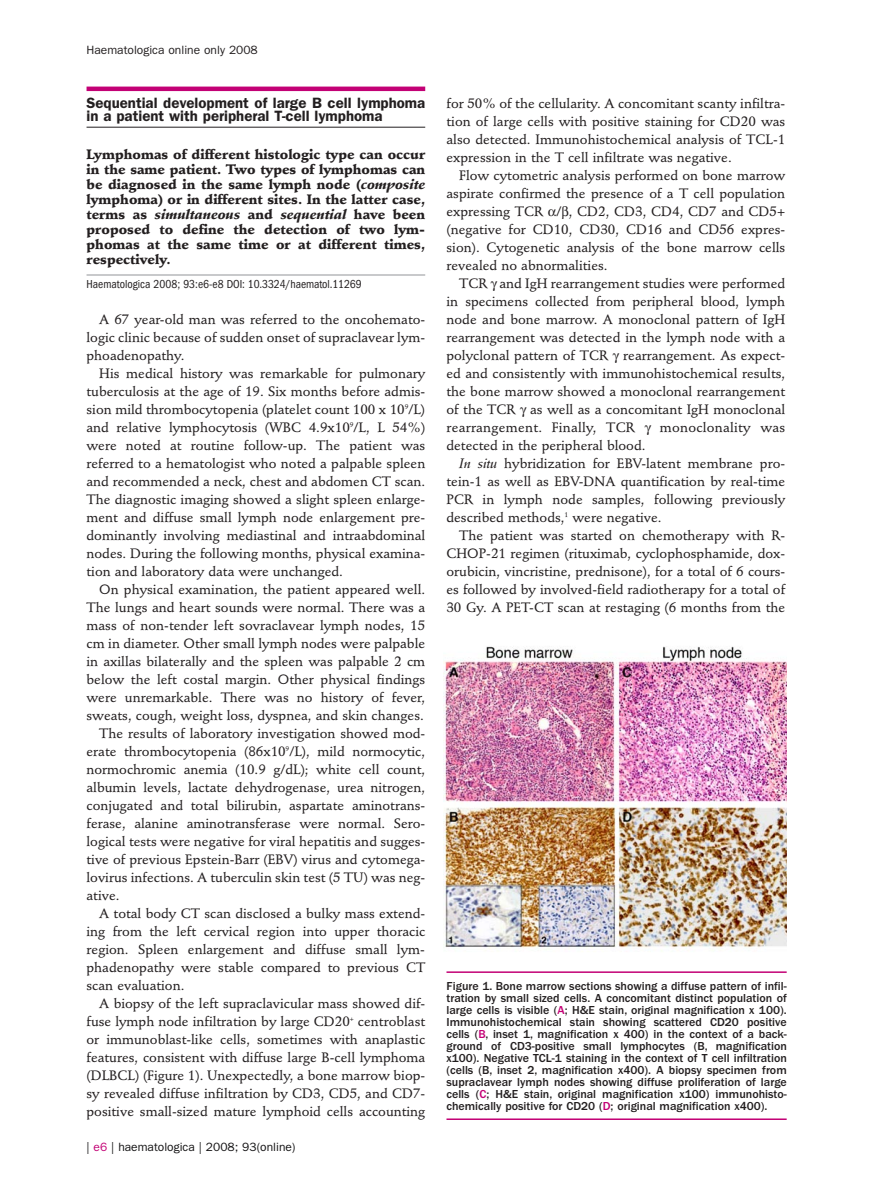
<style>
.page{position:relative;width:893px;height:1191px;background:#fff}
.page>*{position:absolute;margin:0;border:0;box-sizing:border-box;transform-origin:0 0}
.t1{font:600 15px/12.8px "Franklin Gothic";color:#231f20}
.t2{font:500 13.5px/18px "Stempel Schneidler";color:#231f20;text-align:justify}
.t3{font:900 13.5px/15px "Stempel Schneidler";color:#231f20;text-align:justify}
.t4{font:500 13.5px "Stempel Schneidler";letter-spacing:.02em;color:#231f20}
.t5{font:500 12px/12px "Franklin Gothic";color:#231f20;text-align:justify}
.t6{font:condensed 12px "Franklin Gothic";color:#231f20}
.t7{font:12px "Franklin Gothic";color:#141314}
.t8{font:12px "Franklin Gothic";color:#231f20}
.s1{font-style:italic}
.s2{color:#c30175}
.s3{font-family:"Stempel Schneidler Med";font-weight:400;font-style:italic}
</style>
<div class="page">
<hr style="left:87px;top:87px;width:338px;height:4px;background:#c30175">
<hr style="left:87px;top:127px;width:338px;height:1px;background:#231f20">
<hr style="left:87px;top:275px;width:338px;height:1px;background:#939598">
<img style="left:444px;top:646px;width:343px;height:305px">
<hr style="left:446px;top:971px;width:341px;height:2px;background:#c30175">
<hr style="left:446px;top:1118px;width:341px;height:2px;background:#c30175">
<p class="t8" style="left:87px;top:46px;width:173px">Haematologica online only 2008</p>
<p class="t1" style="left:87px;top:98px;width:340px">Sequential development of large B cell lymphoma in a patient with peripheral T-cell lymphoma</p>
<p class="t3" style="left:87px;top:148px;width:340px">Lymphomas of different histologic type can occur in the same patient. Two types of lymphomas can be diagnosed in the same lymph node (<span class="s1">composite </span>lymphoma) or in different sites. In the latter case, terms as <span class="s1">simultaneous</span> and <span class="s1">sequential</span> have been proposed to define the detection of two lym&shy;phomas at the same time or at different times, respectively.</p>
<p class="t6" style="left:87px;top:280px;width:277px">Haematologica 2008; 93:e6-e8 DOI: 10.3324/haematol.11269</p>
<p class="t2" style="left:87px;top:312px;width:340px;text-indent:13px">A 67 year-old man was referred to the oncohemato&shy;logic clinic because of sudden onset of supraclavear lym&shy;phoadenopathy.</p>
<p class="t2" style="left:87px;top:366px;width:340px;text-indent:13px">His medical history was remarkable for pulmonary tuberculosis at the age of 19. Six months before admis&shy;sion mild thrombocytopenia (platelet count 100 x 10<sup>9</sup>/L) and relative lymphocytosis (WBC 4.9x10<sup>9</sup>/L, L 54%) were noted at routine follow-up. The patient was referred to a hematologist who noted a palpable spleen and recommended a neck, chest and abdomen CT scan.<br>The diagnostic imaging showed a slight spleen enlarge&shy;ment and diffuse small lymph node enlargement pre&shy;dominantly involving mediastinal and intraabdominal nodes. During the following months, physical examina&shy;tion and laboratory data were unchanged.</p>
<p class="t2" style="left:99px;top:582px;width:327px">On physical examination, the patient appeared well.</p>
<p class="t2" style="left:87px;top:600px;width:340px">The lungs and heart sounds were normal. There was a</p>
<p class="t2" style="left:87px;top:618px;width:340px">mass of non-tender left sovraclavear lymph nodes, 15</p>
<p class="t2" style="left:87px;top:636px;width:340px">cm in diameter. Other small lymph nodes were palpable</p>
<p class="t2" style="left:87px;top:654px;width:340px">in axillas bilaterally and the spleen was palpable 2 cm</p>
<p class="t2" style="left:87px;top:672px;width:340px">below the left costal margin. Other physical findings</p>
<p class="t2" style="left:87px;top:690px;width:340px">were unremarkable. There was no history of fever,</p>
<p class="t2" style="left:87px;top:708px;width:339px">sweats, cough, weight loss, dyspnea, and skin changes.</p>
<p class="t2" style="left:99px;top:726px;width:327px">The results of laboratory investigation showed mod-</p>
<p class="t2" style="left:87px;top:744px;width:340px">erate thrombocytopenia (86x10<sup>9</sup>/L), mild normocytic,</p>
<p class="t2" style="left:87px;top:762px;width:340px">normochromic anemia (10.9 g/dL); white cell count,</p>
<p class="t2" style="left:87px;top:780px;width:340px">albumin levels, lactate dehydrogenase, urea nitrogen,</p>
<p class="t2" style="left:87px;top:798px;width:340px">conjugated and total bilirubin, aspartate aminotrans-</p>
<p class="t2" style="left:87px;top:816px;width:340px">ferase, alanine aminotransferase were normal. Sero-</p>
<p class="t2" style="left:87px;top:834px;width:340px">logical tests were negative for viral hepatitis and sugges-</p>
<p class="t2" style="left:87px;top:852px;width:340px">tive of previous Epstein-Barr (EBV) virus and cytomega-</p>
<p class="t2" style="left:87px;top:870px;width:340px">lovirus infections. A tuberculin skin test (5 TU) was neg-</p>
<p class="t2" style="left:87px;top:888px;width:35px">ative.</p>
<p class="t2" style="left:99px;top:906px;width:327px">A total body CT scan disclosed a bulky mass extend-</p>
<p class="t2" style="left:87px;top:924px;width:340px">ing from the left cervical region into upper thoracic</p>
<p class="t2" style="left:87px;top:942px;width:340px">region. Spleen enlargement and diffuse small lym-</p>
<p class="t2" style="left:87px;top:960px;width:340px">phadenopathy were stable compared to previous CT</p>
<p class="t2" style="left:87px;top:978px;width:99px">scan evaluation.</p>
<p class="t2" style="left:99px;top:996px;width:328px">A biopsy of the left supraclavicular mass showed dif-</p>
<p class="t2" style="left:87px;top:1014px;width:340px">fuse lymph node infiltration by large CD20<sup>+</sup> centroblast</p>
<p class="t2" style="left:87px;top:1032px;width:340px">or immunoblast-like cells, sometimes with anaplastic</p>
<p class="t2" style="left:87px;top:1050px;width:340px">features, consistent with diffuse large B-cell lymphoma</p>
<p class="t2" style="left:87px;top:1068px;width:340px">(DLBCL) (Figure 1). Unexpectedly, a bone marrow biop-</p>
<p class="t2" style="left:87px;top:1086px;width:340px">sy revealed diffuse infiltration by CD3, CD5, and CD7-</p>
<p class="t2" style="left:87px;top:1104px;width:340px">positive small-sized mature lymphoid cells accounting</p>
<p class="t7" style="left:87px;top:1142px;width:211px">| <span class="s2">e6</span> | haematologica | 2008; 93(online)</p>
<p class="t2" style="left:446px;top:96px;width:340px">for 50% of the cellularity. A concomitant scanty infiltra&shy;tion of large cells with positive staining for CD20 was also detected. Immunohistochemical analysis of TCL-1 expression in the T cell infiltrate was negative.</p>
<p class="t2" style="left:446px;top:168px;width:340px;text-indent:13px">Flow cytometric analysis performed on bone marrow aspirate confirmed the presence of a T cell population expressing TCR / , CD2, CD3, CD4, CD7 and CD5+ (negative for CD10, CD30, CD16 and CD56 expres&shy;sion). Cytogenetic analysis of the bone marrow cells revealed no abnormalities.</p>
<p class="t2" style="left:446px;top:276px;width:340px;text-indent:13px">TCR and IgH rearrangement studies were performed in specimens collected from peripheral blood, lymph node and bone marrow. A monoclonal pattern of IgH rearrangement was detected in the lymph node with a polyclonal pattern of TCR rearrangement. As expect&shy;ed and consistently with immunohistochemical results, the bone marrow showed a monoclonal rearrangement of the TCR as well as a concomitant IgH monoclonal rearrangement. Finally, TCR</p>
<p class="t4" style="left:660px;top:422px;width:127px">monoclonality was</p>
<p class="t2" style="left:446px;top:438px;width:201px">detected in the peripheral blood.</p>
<p class="t2" style="left:459px;top:456px;width:327px"><span class="s3">In situ</span> hybridization for EBV-latent membrane pro-</p>
<p class="t2" style="left:446px;top:474px;width:340px">tein-1 as well as EBV-DNA quantification by real-time</p>
<p class="t2" style="left:446px;top:492px;width:340px">PCR in lymph node samples, following previously</p>
<p class="t2" style="left:446px;top:510px;width:217px">described methods,<sup>1</sup> were negative.</p>
<p class="t2" style="left:459px;top:528px;width:327px">The patient was started on chemotherapy with R-</p>
<p class="t2" style="left:446px;top:546px;width:340px">CHOP-21 regimen (rituximab, cyclophosphamide, dox-</p>
<p class="t2" style="left:446px;top:564px;width:340px">orubicin, vincristine, prednisone), for a total of 6 cours-</p>
<p class="t2" style="left:446px;top:582px;width:340px">es followed by involved-field radiotherapy for a total of</p>
<p class="t2" style="left:446px;top:600px;width:340px">30 Gy. A PET-CT scan at restaging (6 months from the</p>
<p class="t5" style="left:446px;top:981px;width:342px">Figure 1. Bone marrow sections showing a diffuse pattern of infil&shy;tration by small sized cells. A concomitant distinct population of large cells is visible (<span class="s2">A</span>; H&amp;E stain, original magnification x 100).<br>Immunohistochemical stain showing scattered CD20 positive cells (<span class="s2">B</span>, inset 1, magnification x 400) in the context of a back&shy;ground of CD3-positive small lymphocytes (B, magnification x100). Negative TCL-1 staining in the context of T cell infiltration (cells (B, inset 2, magnification x400). A biopsy specimen from supraclavear lymph nodes showing diffuse proliferation of large cells (<span class="s2">C</span>; H&amp;E stain, original magnification x100) immunohisto&shy;chemically positive for CD20 (<span class="s2">D</span>; original magnification x400).</p>
</div>
